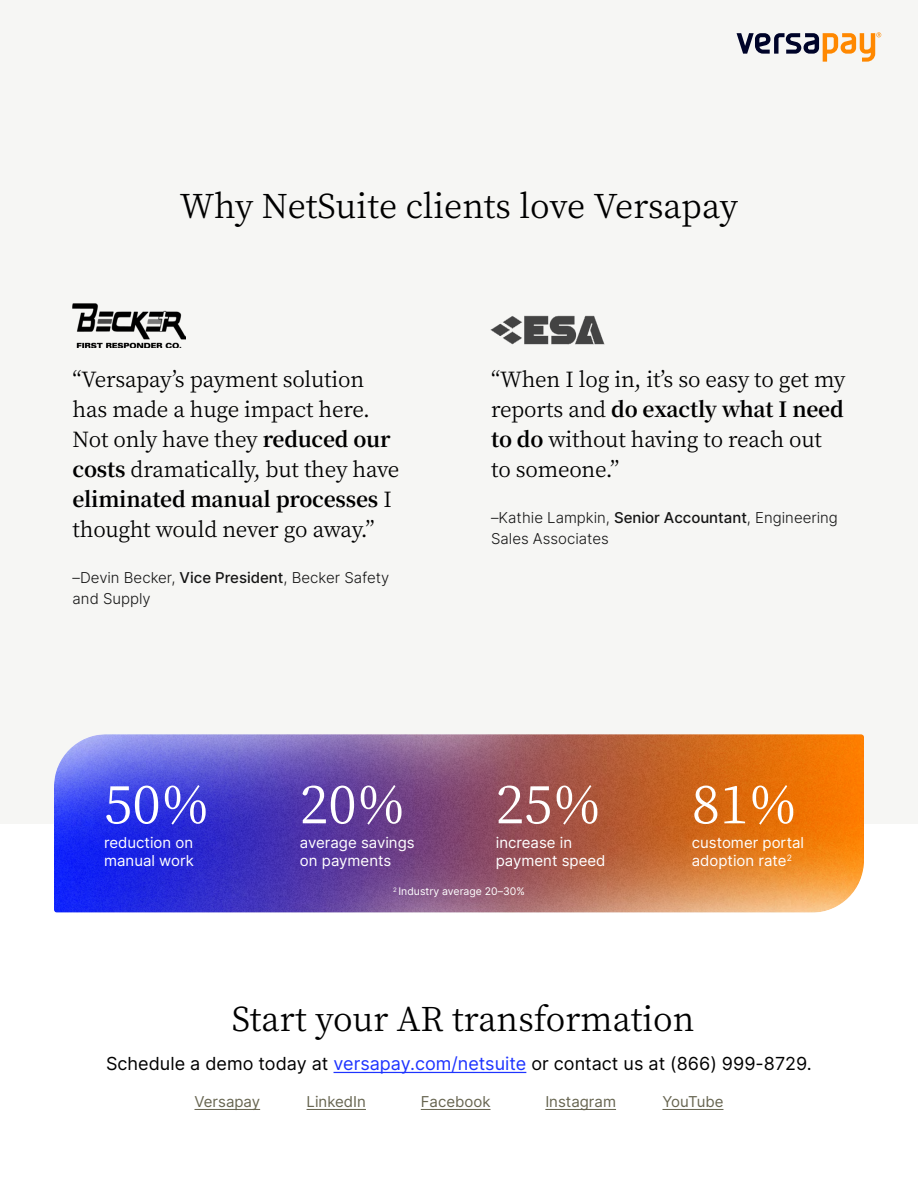
<style>
.page{position:relative;width:918px;height:1188px;background:#fff}
.page>*{position:absolute;margin:0;border:0;box-sizing:border-box;transform-origin:0 0}
.t1{font:52.5px "Noto Serif JP";color:#fff}
.t2{font:33px "Noto Serif JP";color:#000}
.t3{font:21px/30px "Noto Serif JP";letter-spacing:-.01em;color:#000}
.t4{font:18px "Inter";color:#000}
.t5{font:300 15px/21px "Inter";color:#151515}
.t6{font:15px/18px "Inter";color:#fff}
.t7{font:15px "Inter";color:#676551}
.t8{font:15px "Inter";letter-spacing:-.025em;color:#676551}
.t9{font:10.5px "Inter";color:#fff}
.s1{font-weight:700}
.s2{font-weight:500}
.s3{color:#1e34ff}
</style>
<div class="page">
<div style="left:0;top:0;width:918px;height:824px;background:#f6f6f4"></div>
<img style="left:54px;top:734px;width:810px;height:179px">
<svg style="left:737px;top:32px;width:144px;height:30px"></svg>
<hr style="left:334px;top:1072px;width:192px;height:1px;background:#1e34ff">
<hr style="left:195px;top:1109px;width:65px;height:1px;background:#676551">
<hr style="left:307px;top:1109px;width:59px;height:1px;background:#676551">
<hr style="left:421px;top:1109px;width:70px;height:1px;background:#676551">
<hr style="left:545px;top:1109px;width:71px;height:1px;background:#676551">
<hr style="left:662px;top:1109px;width:61px;height:1px;background:#676551">
<img style="left:73px;top:304px;width:113px;height:44px">
<img style="left:490px;top:315px;width:115px;height:30px">
<h2 class="t2" style="left:180px;top:187px;width:560px">Why NetSuite clients love Versapay</h2>
<p class="t3" style="left:73px;top:365px;width:328px">“Versapay’s payment solution has made a huge impact here.<br>Not only have they <span class="s1">reduced our costs</span> dramatically, but they have <span class="s1">eliminated manual processes</span> I thought would never go away.”</p>
<p class="t5" style="left:73px;top:567px;width:318px">–Devin Becker, <span class="s2">Vice President</span>, Becker Safety and Supply</p>
<h1 class="t1" style="left:104px;top:774px;width:107px">50%</h1>
<p class="t6" style="left:104px;top:833px;width:91px">reduction on manual work</p>
<h1 class="t1" style="left:300px;top:774px;width:107px">20%</h1>
<p class="t6" style="left:300px;top:833px;width:116px">average savings on payments</p>
<p class="t3" style="left:491px;top:365px;width:356px">“When I log in, it’s so easy to get my reports and <span class="s1">do exactly what I need to do</span> without having to reach out to someone.”</p>
<p class="t5" style="left:491px;top:507px;width:348px">–Kathie Lampkin, <span class="s2">Senior Accountant</span>, Engineering<br>Sales Associates</p>
<h1 class="t1" style="left:496px;top:774px;width:107px">25%</h1>
<p class="t6" style="left:496px;top:833px;width:111px">increase in payment speed</p>
<h1 class="t1" style="left:692px;top:774px;width:107px">81%</h1>
<p class="t6" style="left:692px;top:833px;width:114px">customer portal adoption rate<sup>2</sup></p>
<p class="t9" style="left:393px;top:884px;width:133px"><sup>2</sup> Industry average 20–30%</p>
<h2 class="t2" style="left:232px;top:1000px;width:464px">Start your AR transformation</h2>
<p class="t4" style="left:106px;top:1050px;width:707px">Schedule a demo today at <span class="s3">versapay.com/netsuite</span> or contact us at (866) 999-8729.</p>
<p class="t7" style="left:195px;top:1091px;width:67px">Versapay</p>
<p class="t7" style="left:307px;top:1091px;width:61px">LinkedIn</p>
<p class="t7" style="left:421px;top:1091px;width:71px">Facebook</p>
<p class="t7" style="left:545px;top:1091px;width:72px">Instagram</p>
<p class="t8" style="left:662px;top:1091px;width:63px">YouTube</p>
</div>
